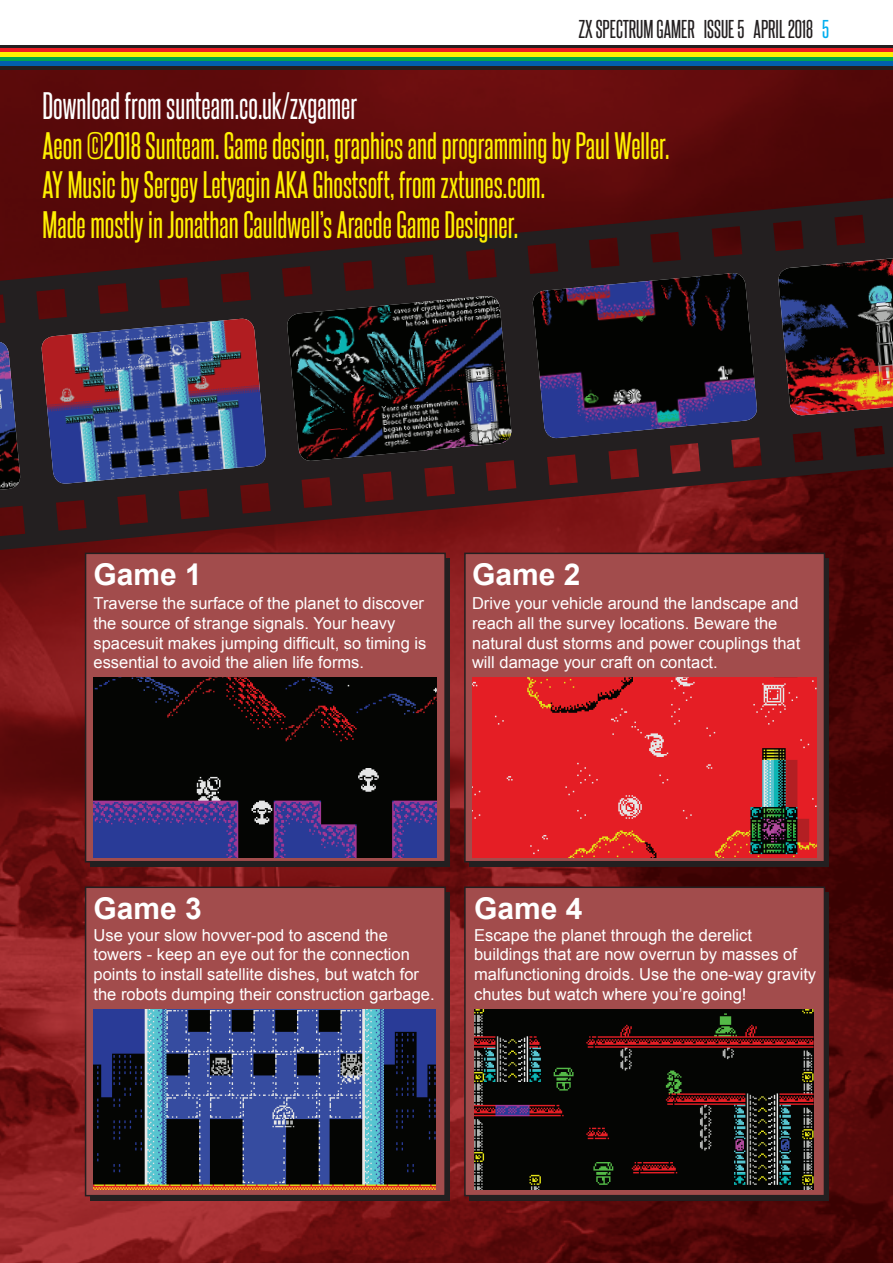
<style>
.page{position:relative;width:893px;height:1263px;background:#fff}
.page>*{position:absolute;margin:0;border:0;box-sizing:border-box;transform-origin:0 0}
.t1{font:33px/39.6px "Steelfish Rg";color:#fff101}
.t2{font:33px "Steelfish Rg";color:#fff}
.t3{font:700 30px "Arial";color:#fff}
.t4{font:22.2px "Steelfish Rg";color:#231f20}
.t5{font:16.5px/19.8px "Arial";color:#fff}
.s1{color:#00aeef}
</style>
<div class="page">
<img style="left:0;top:70px;width:893px;height:1193px">
<div style="left:0;top:45px;width:893px;height:25px;background:#231f20"></div>
<hr style="left:0;top:48px;width:893px;height:4px;background:#ee1d23">
<div style="left:0;top:52px;width:893px;height:5px;background:#fff101"></div>
<div style="left:0;top:57px;width:893px;height:5px;background:#00a54f"></div>
<hr style="left:0;top:62px;width:893px;height:4px;background:#015fae">
<svg style="left:0;top:198px;width:893px;height:352px;background:#441415"></svg>
<svg style="left:0;top:340px;width:21px;height:167px"></svg>
<img style="left:0;top:342px;width:21px;height:148px">
<img style="left:41px;top:319px;width:226px;height:166px">
<img style="left:286px;top:296px;width:226px;height:166px">
<img style="left:532px;top:273px;width:226px;height:166px">
<svg style="left:777px;top:249px;width:116px;height:9px"></svg>
<img style="left:777px;top:258px;width:116px;height:158px">
<div style="left:90px;top:558px;width:360px;height:309px;background:#231f20"></div>
<div style="left:86px;top:553px;width:359px;height:309px;background:#a24c4c"></div>
<div style="left:85px;top:553px;width:361px;height:309px;border:2px solid #231f20"></div>
<div style="left:90px;top:892px;width:360px;height:309px;background:#231f20"></div>
<div style="left:86px;top:887px;width:359px;height:309px;background:#a24c4c"></div>
<div style="left:85px;top:886px;width:361px;height:310px;border:2px solid #231f20"></div>
<div style="left:470px;top:558px;width:359px;height:309px;background:#231f20"></div>
<div style="left:465px;top:553px;width:359px;height:309px;background:#a24c4c"></div>
<div style="left:464px;top:553px;width:361px;height:309px;border:2px solid #231f20"></div>
<div style="left:470px;top:892px;width:359px;height:309px;background:#231f20"></div>
<div style="left:465px;top:887px;width:359px;height:309px;background:#a24c4c"></div>
<div style="left:464px;top:886px;width:361px;height:310px;border:2px solid #231f20"></div>
<img style="left:94px;top:1010px;width:342px;height:180px">
<img style="left:472px;top:678px;width:344px;height:180px">
<img style="left:474px;top:1010px;width:339px;height:180px">
<img style="left:94px;top:678px;width:342px;height:180px">
<h3 class="t4" style="left:578px;top:15px;width:252px">ZX SPECTRUM GAMER ISSUE 5 APRIL 2018 <span class="s1">5</span></h3>
<h1 class="t2" style="left:43px;top:85px;width:316px">Download from sunteam.co.uk/zxgamer</h1>
<h1 class="t1" style="left:43px;top:124px;width:628px">Aeon ©2018 Sunteam. Game design, graphics and programming by Paul Weller.<br>AY Music by Sergey Letyagin AKA Ghostsoft, from zxtunes.com.<br>Made mostly in Jonathan Cauldwell’s Aracde Game Designer.</h1>
<h2 class="t3" style="left:94px;top:555px;width:110px">Game 1</h2>
<p class="t5" style="left:94px;top:593px;width:334px">Traverse the surface of the planet to discover the source of strange signals. Your heavy spacesuit makes jumping difficult, so timing is essential to avoid the alien life forms.</p>
<h2 class="t3" style="left:472px;top:555px;width:110px">Game 2</h2>
<p class="t5" style="left:472px;top:593px;width:330px">Drive your vehicle around the landscape and reach all the survey locations. Beware the natural dust storms and power couplings that will damage your craft on contact.</p>
<h2 class="t3" style="left:94px;top:889px;width:110px">Game 3</h2>
<h2 class="t3" style="left:474px;top:889px;width:110px">Game 4</h2>
<p class="t5" style="left:94px;top:925px;width:343px">Use your slow hovver-pod to ascend the towers - keep an eye out for the connection points to install satellite dishes, but watch for the robots dumping their construction garbage.</p>
<p class="t5" style="left:474px;top:925px;width:344px">Escape the planet through the derelict buildings that are now overrun by masses of malfunctioning droids. Use the one-way gravity chutes but watch where you’re going!</p>
</div>
